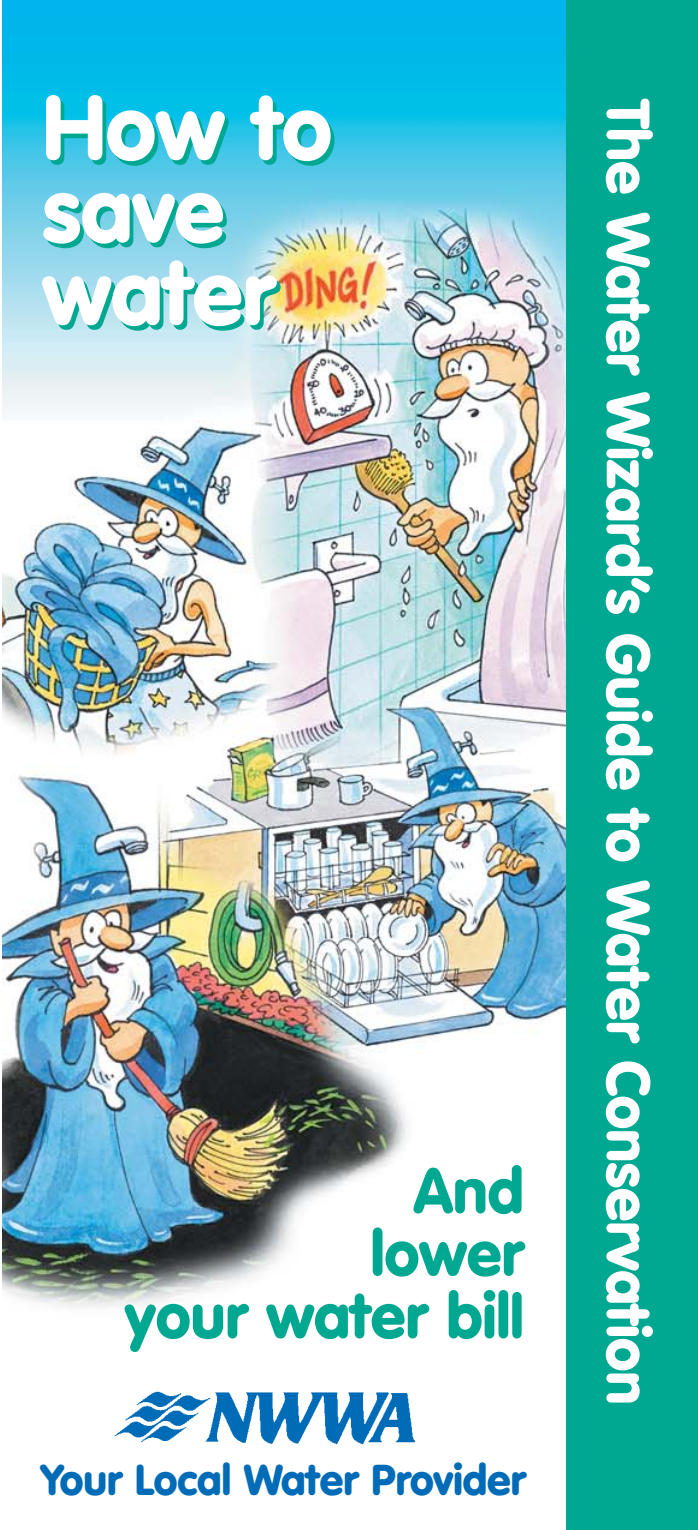
<style>
.page{position:relative;width:698px;height:1530px;background:#fff}
.page>*{position:absolute;margin:0;border:0;box-sizing:border-box;transform-origin:0 0}
.t1{font:900 90px/82.5px "VAG Rounded";color:#fff}
.t2{font:900 62.5px/62.5px "VAG Rounded";color:#00a892;text-align:right}
.t3{font:900 60px "VAG Rounded";color:#fff}
.t4{font:900 42.5px "VAG Rounded";color:#006bb6}
.s1{font-size:60px}
</style>
<div class="page">
<div style="left:528px;top:0;width:170px;height:1530px;background:#00a892"></div>
<img style="left:2px;top:0;width:563px;height:1530px">
<div style="left:36px;top:1370px;width:495px;height:88px;background:#fff"></div>
<img style="left:114px;top:1391px;width:301px;height:54px">
<h1 class="t1" style="left:42px;top:94px;width:291px">How to save water</h1>
<p class="t2" style="left:124px;top:1165px;width:400px">And<br>lower<br>your water bil<span class="s1">l</span></p>
<p class="t4" style="left:41px;top:1463px;width:486px">Your Local Water Provider</p>
<p class="t3" style="left:653px;top:100px;width:1306px;rotate:90deg">The Water Wizard’s Guide to Water Conservation</p>
</div>
